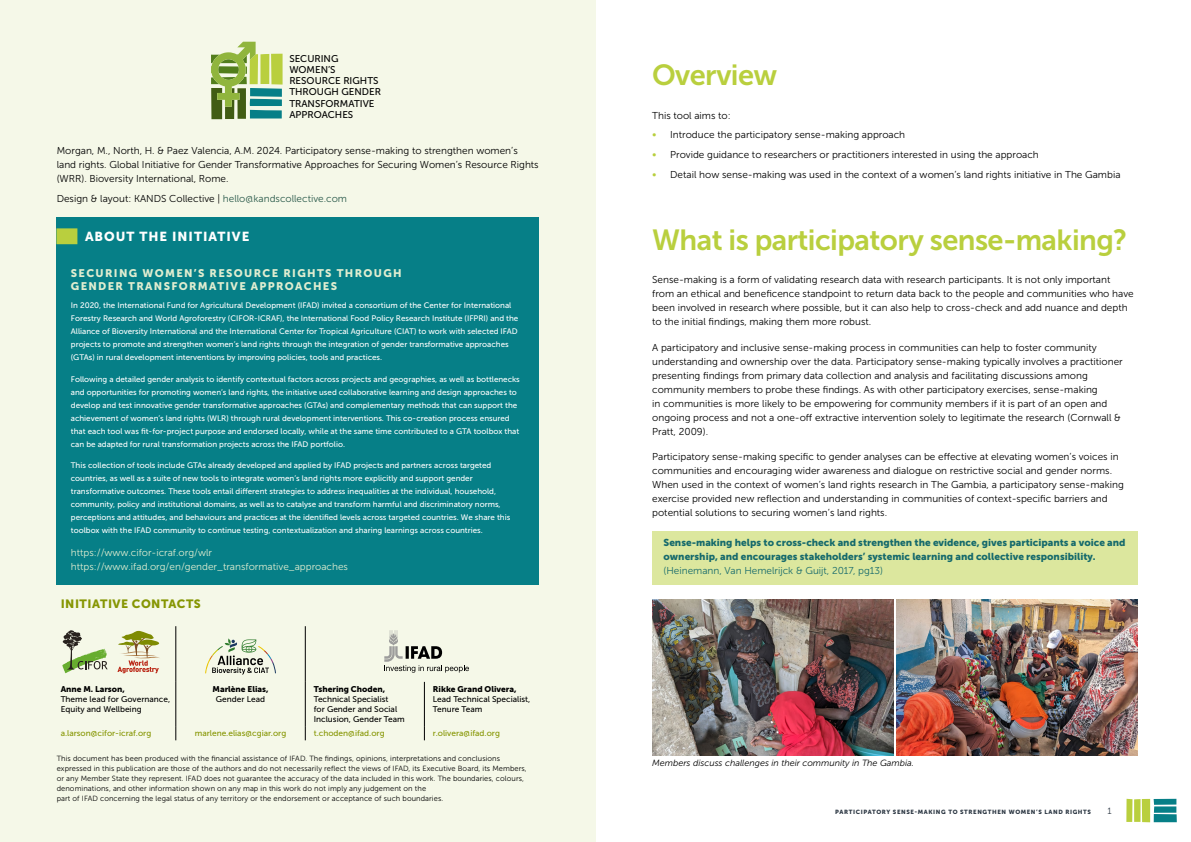
<style>
.page{position:relative;width:1191px;height:842px;background:#fff}
.page>*{position:absolute;margin:0;border:0;box-sizing:border-box;transform-origin:0 0}
.t1{font:29px "Museo Sans 700";letter-spacing:-.02em;color:#b9cf3e}
.t2{font:13px "Museo Sans 900";letter-spacing:.075em;color:#fff}
.t3{font:12px "Museo Sans 900";letter-spacing:.04em;color:#869603}
.t4{font:11px/13px "Museo Sans 900";letter-spacing:.12em;color:#e0edd0}
.t5{font:10px/14px "Museo Sans 300";color:#000}
.t6{font:10px/14px "Museo Sans 900";color:#166a6c}
.t7{font:10px/14px "Museo Sans 300";color:#e0edd0}
.t8{font:10px "Museo Sans 300";color:#166a6c}
.t9{font:9.8px/11.2px "Museo Sans 500";color:#000}
.t10{font:italic 9px "Museo Sans 300";color:#000}
.t11{font:9px "Museo Sans 300";color:#2b3642}
.t12{font:8.3px/10px "Museo Sans 500";color:#000}
.t13{font:8.3px "Museo Sans 500";color:#869603}
.t14{font:8.3px "Museo Sans 900";color:#000}
.t15{font:8px/13px "Museo Sans 500";color:#fff}
.t16{font:7.5px/10px "Museo Sans 300";letter-spacing:.01em;color:#000}
.t17{font:6px "Museo Sans 900";letter-spacing:.1em;color:#2b3642}
.s1{color:#29594a}
.s2{font-size:11px;color:#b9cf3e}
</style>
<div class="page">
<div style="left:0;top:0;width:595px;height:842px;background:#f5f8e8"></div>
<hr style="left:176px;top:626px;width:1px;height:56px;background:#000">
<hr style="left:176px;top:682px;width:1px;height:44px;background:#000">
<svg style="left:176px;top:726px;width:1px;height:14px"></svg>
<hr style="left:305px;top:626px;width:1px;height:56px;background:#000">
<hr style="left:305px;top:682px;width:1px;height:44px;background:#000">
<hr style="left:424px;top:682px;width:1px;height:44px;background:#000">
<svg style="left:305px;top:726px;width:1px;height:14px"></svg>
<svg style="left:424px;top:726px;width:1px;height:14px"></svg>
<svg style="left:62px;top:630px;width:46px;height:43px"></svg>
<svg style="left:117px;top:630px;width:43px;height:43px"></svg>
<svg style="left:205px;top:638px;width:71px;height:36px"></svg>
<svg style="left:384px;top:630px;width:85px;height:43px"></svg>
<svg style="left:211px;top:42px;width:71px;height:77px"></svg>
<div style="left:57px;top:217px;width:482px;height:367px;background:#067f87"></div>
<div style="left:56px;top:228px;width:21px;height:16px;background:#b9cf3e"></div>
<img style="left:652px;top:600px;width:241px;height:155px">
<img style="left:896px;top:600px;width:241px;height:155px">
<div style="left:652px;top:531px;width:485px;height:54px;background:#dce79e"></div>
<svg style="left:1126px;top:799px;width:50px;height:23px"></svg>
<p class="t9" style="left:289px;top:53px;width:93px">SECURING<br>WOMEN’S<br>RESOURCE RIGHTS<br>THROUGH GENDER<br>TRANSFORMATIVE<br>APPROACHES</p>
<p class="t5" style="left:57px;top:144px;width:483px">Morgan, M., North, H. &amp; Paez Valencia, A.M. 2024. Participatory sense-making to strengthen women’s land rights. Global Initiative for Gender Transformative Approaches for Securing Women’s Resource Rights (WRR). Bioversity International, Rome.</p>
<p class="t5" style="left:57px;top:191px;width:292px">Design &amp; layout: KANDS Collective | <span class="s1">hello@kandscollective.com</span></p>
<h2 class="t2" style="left:85px;top:229px;width:166px">ABOUT THE INITIATIVE</h2>
<p class="t4" style="left:71px;top:266px;width:332px">SECURING WOMEN’S RESOURCE RIGHTS THROUGH<br>GENDER TRANSFORMATIVE APPROACHES</p>
<p class="t15" style="left:71px;top:299px;width:449px">In 2020, the International Fund for Agricultural Development (IFAD) invited a consortium of the Center for International Forestry Research and World Agroforestry (CIFOR-ICRAF), the International Food Policy Research Institute (IFPRI) and the Alliance of Bioversity International and the International Center for Tropical Agriculture (CIAT) to work with selected IFAD projects to promote and strengthen women’s land rights through the integration of gender transformative approaches (GTAs) in rural development interventions by improving policies, tools and practices.</p>
<p class="t15" style="left:71px;top:373px;width:450px">Following a detailed gender analysis to identify contextual factors across projects and geographies, as well as bottlenecks and opportunities for promoting women’s land rights, the initiative used collaborative learning and design approaches to develop and test innovative gender transformative approaches (GTAs) and complementary methods that can support the achievement of women’s land rights (WLR) through rural development interventions. This co-creation process ensured that each tool was fit-for-project purpose and endorsed locally, while at the same time contributed to a GTA toolbox that can be adapted for rural transformation projects across the IFAD portfolio.</p>
<p class="t15" style="left:71px;top:459px;width:441px">This collection of tools include GTAs already developed and applied by IFAD projects and partners across targeted countries, as well as a suite of new tools to integrate women’s land rights more explicitly and support gender transformative outcomes. These tools entail different strategies to address inequalities at the individual, household, community, policy and institutional domains, as well as to catalyse and transform harmful and discriminatory norms, perceptions and attitudes, and behaviours and practices at the identified levels across targeted countries. We share this toolbox with the IFAD community to continue testing, contextualization and sharing learnings across countries.</p>
<p class="t7" style="left:71px;top:545px;width:279px">https://www.cifor-icraf.org/wlr https://www.ifad.org/en/gender_transformative_approaches</p>
<p class="t3" style="left:61px;top:597px;width:142px">INITIATIVE CONTACTS</p>
<p class="t14" style="left:61px;top:684px;width:66px">Anne M. Larson,</p>
<p class="t12" style="left:61px;top:694px;width:111px">Theme lead for Governance,<br>Equity and Wellbeing</p>
<p class="t14" style="left:213px;top:684px;width:57px">Marlène Elias,</p>
<p class="t12" style="left:216px;top:694px;width:51px">Gender Lead</p>
<p class="t14" style="left:314px;top:684px;width:73px">Tshering Choden,</p>
<p class="t12" style="left:314px;top:694px;width:92px">Technical Specialist<br>for Gender and Social<br>Inclusion, Gender Team</p>
<p class="t14" style="left:433px;top:684px;width:85px">Rikke Grand Olivera,</p>
<p class="t12" style="left:433px;top:694px;width:99px">Lead Technical Specialist,<br>Tenure Team</p>
<p class="t13" style="left:61px;top:729px;width:92px">a.larson@cifor-icraf.org</p>
<p class="t13" style="left:195px;top:729px;width:93px">marlene.elias@cgiar.org</p>
<p class="t13" style="left:314px;top:729px;width:72px">t.choden@ifad.org</p>
<p class="t13" style="left:433px;top:729px;width:69px">r.olivera@ifad.org</p>
<p class="t16" style="left:57px;top:753px;width:471px">This document has been produced with the financial assistance of IFAD. The findings, opinions, interpretations and conclusions expressed in this publication are those of the authors and do not necessarily reflect the views of IFAD, its Executive Board, its Members, or any Member State they represent. IFAD does not guarantee the accuracy of the data included in this work. The boundaries, colours, denominations, and other information shown on any map in this work do not imply any judgement on the<br>part of IFAD concerning the legal status of any territory or the endorsement or acceptance of such boundaries.</p>
<h1 class="t1" style="left:652px;top:59px;width:127px">Overview</h1>
<p class="t5" style="left:652px;top:108px;width:80px">This tool aims to:</p>
<p class="t5" style="left:652px;top:128px;width:254px"><span class="s2">•</span> Introduce the participatory sense-making approach</p>
<p class="t5" style="left:652px;top:148px;width:388px"><span class="s2">•</span> Provide guidance to researchers or practitioners interested in using the approach</p>
<p class="t5" style="left:652px;top:167px;width:470px"><span class="s2">•</span> Detail how sense-making was used in the context of a women’s land rights initiative in The Gambia</p>
<h1 class="t1" style="left:652px;top:223px;width:477px">What is participatory sense-making?</h1>
<p class="t5" style="left:652px;top:273px;width:483px">Sense-making is a form of validating research data with research participants. It is not only important from an ethical and beneficence standpoint to return data back to the people and communities who have been involved in research where possible, but it can also help to cross-check and add nuance and depth to the initial findings, making them more robust.</p>
<p class="t5" style="left:652px;top:340px;width:472px">A participatory and inclusive sense-making process in communities can help to foster community understanding and ownership over the data. Participatory sense-making typically involves a practitioner presenting findings from primary data collection and analysis and facilitating discussions among community members to probe these findings. As with other participatory exercises, sense-making<br>in communities is more likely to be empowering for community members if it is part of an open and ongoing process and not a one-off extractive intervention solely to legitimate the research (Cornwall &amp; Pratt, 2009).</p>
<p class="t5" style="left:652px;top:449px;width:473px">Participatory sense-making specific to gender analyses can be effective at elevating women’s voices in communities and encouraging wider awareness and dialogue on restrictive social and gender norms.<br>When used in the context of women’s land rights research in The Gambia, a participatory sense-making exercise provided new reflection and understanding in communities of context-specific barriers and potential solutions to securing women’s land rights.</p>
<p class="t6" style="left:663px;top:536px;width:463px">Sense-making helps to cross-check and strengthen the evidence, gives participants a voice and ownership, and encourages stakeholders’ systemic learning and collective responsibility.</p>
<p class="t8" style="left:663px;top:565px;width:221px">(Heinemann, Van Hemelrijck &amp; Guijt, 2017, pg13)</p>
<p class="t10" style="left:652px;top:758px;width:263px">Members discuss challenges in their community in The Gambia.</p>
<p class="t17" style="left:835px;top:808px;width:257px">PARTICIPATORY SENSE-MAKING TO STRENGTHEN WOMEN’S LAND RIGHTS</p>
<p class="t11" style="left:1107px;top:806px;width:6px">1</p>
</div>
